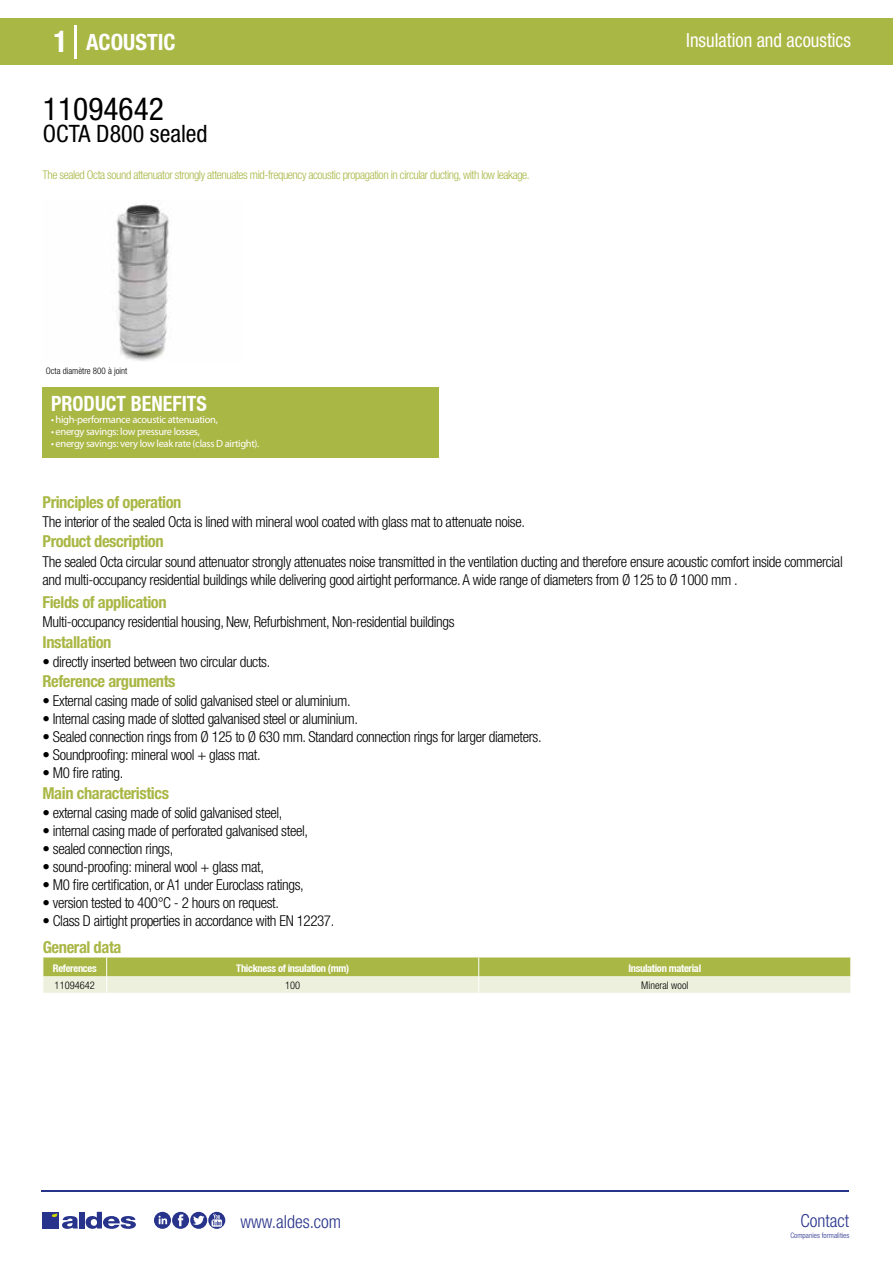
<style>
.page{position:relative;width:893px;height:1263px;background:#fff}
.page>*{position:absolute;margin:0;border:0;box-sizing:border-box;transform-origin:0 0}
.t1{font:condensed 31.5px "Helvetica Neue LT Std";color:#000}
.t2{font:condensed 24px "Helvetica Neue LT Std";color:#000}
.t3{font:700 condensed 22.5px "Helvetica Neue LT Std";color:#fff}
.t4{font:700 condensed 21px "Helvetica Neue";color:#fff;scale:.95 1}
.t5{font:condensed 19.5px "Helvetica Neue LT Std";color:#fff;scale:.95 1}
.t6{font:300 condensed 18px "Helvetica Neue";color:#28348b}
.t7{font:700 condensed 16.5px "Helvetica Neue LT Std";letter-spacing:-.025em;color:#a9b745}
.t8{font:300 condensed 15px/18px "Helvetica Neue LT Std";letter-spacing:-.025em;color:#000}
.t9{font:300 condensed 12px "Helvetica Neue LT Std";letter-spacing:-.035em;color:#a9b745}
.t10{font:10.5px "Myriad Pro";letter-spacing:-.03em;color:#fff}
.t11{font:700 condensed 10.5px "Helvetica Neue";letter-spacing:-.03em;color:#fff}
.t12{font:300 condensed 10.5px "Helvetica Neue";color:#000}
.t13{font:300 condensed 9px "Helvetica Neue";color:#000}
.t14{font:300 condensed 7.5px "Helvetica Neue";color:#28348b}
.s1{font-size:30px}
</style>
<div class="page">
<div style="left:0;top:18px;width:893px;height:46px;background:#a9b745"></div>
<div style="left:43px;top:387px;width:396px;height:70px;background:#a9b745"></div>
<hr style="left:74px;top:25px;width:2px;height:33px;background:#fff">
<svg style="left:116px;top:203px;width:53px;height:158px;background:#b9b8b9"></svg>
<svg style="left:43px;top:957px;width:808px;height:36px;background:#cad28e"></svg>
<hr style="left:41px;top:1190px;width:808px;height:1px;background:#28348b">
<svg style="left:154px;top:1212px;width:71px;height:17px"></svg>
<div style="left:42px;top:1212px;width:17px;height:16px;background:#28348b"></div>
<div style="left:79px;top:1212px;width:5px;height:16px;background:#28348b"></div>
<svg style="left:86px;top:1212px;width:50px;height:17px"></svg>
<svg style="left:52px;top:1213px;width:26px;height:16px"></svg>
<h3 class="t3" style="left:54px;top:28px;width:124px"><span class="s1">1</span> ACOUSTIC</h3>
<h3 class="t5" style="left:686px;top:29px;width:175px">Insulation and acoustics</h3>
<h1 class="t1" style="left:43px;top:91px;width:122px">11094642</h1>
<h2 class="t2" style="left:43px;top:120px;width:166px">OCTA D800 sealed</h2>
<p class="t9" style="left:43px;top:167px;width:489px">The sealed Octa sound attenuator strongly attenuates mid-frequency acoustic propagation in circular ducting, with low leakage.</p>
<p class="t13" style="left:46px;top:365px;width:83px">Octa diamètre 800 à joint</p>
<h3 class="t4" style="left:51px;top:391px;width:166px">PRODUCT BENEFITS</h3>
<p class="t10" style="left:51px;top:413px;width:168px">• high-performance acoustic attenuation,</p>
<p class="t10" style="left:51px;top:425px;width:150px">• energy savings: low pressure losses,</p>
<p class="t10" style="left:51px;top:437px;width:210px">• energy savings: very low leak rate (class D airtight).</p>
<p class="t7" style="left:43px;top:492px;width:140px">Principles of operation</p>
<p class="t7" style="left:43px;top:531px;width:123px">Product description</p>
<p class="t8" style="left:43px;top:513px;width:484px">The interior of the sealed Octa is lined with mineral wool coated with glass mat to attenuate noise.</p>
<p class="t8" style="left:43px;top:552px;width:802px">The sealed Octa circular sound attenuator strongly attenuates noise transmitted in the ventilation ducting and therefore ensure acoustic comfort inside commercial and multi-occupancy residential buildings while delivering good airtight performance. A wide range of diameters from Ø 125 to Ø 1000 mm .</p>
<p class="t8" style="left:43px;top:613px;width:413px">Multi-occupancy residential housing, New, Refurbishment, Non-residential buildings</p>
<p class="t8" style="left:43px;top:652px;width:229px">• directly inserted between two circular ducts.</p>
<p class="t7" style="left:43px;top:592px;width:126px">Fields of application</p>
<p class="t7" style="left:43px;top:632px;width:70px">Installation</p>
<p class="t7" style="left:43px;top:671px;width:135px">Reference arguments</p>
<p class="t8" style="left:43px;top:692px;width:310px">• External casing made of solid galvanised steel or aluminium.</p>
<p class="t8" style="left:43px;top:710px;width:317px">• Internal casing made of slotted galvanised steel or aluminium.</p>
<p class="t8" style="left:43px;top:728px;width:501px">• Sealed connection rings from Ø 125 to Ø 630 mm. Standard connection rings for larger diameters.</p>
<p class="t8" style="left:43px;top:746px;width:220px">• Soundproofing: mineral wool + glass mat.</p>
<p class="t8" style="left:43px;top:764px;width:82px">• M0 fire rating.</p>
<p class="t7" style="left:43px;top:783px;width:128px">Main characteristics</p>
<p class="t8" style="left:43px;top:804px;width:241px">• external casing made of solid galvanised steel,</p>
<p class="t8" style="left:43px;top:822px;width:267px">• internal casing made of perforated galvanised steel,</p>
<p class="t8" style="left:43px;top:840px;width:132px">• sealed connection rings,</p>
<p class="t8" style="left:43px;top:858px;width:223px">• sound-proofing: mineral wool + glass mat,</p>
<p class="t8" style="left:43px;top:876px;width:263px">• M0 fire certification, or A1 under Euroclass ratings,</p>
<p class="t8" style="left:43px;top:894px;width:238px">• version tested to 400°C - 2 hours on request.</p>
<p class="t8" style="left:43px;top:912px;width:293px">• Class D airtight properties in accordance with EN 12237.</p>
<p class="t7" style="left:43px;top:937px;width:80px">General data</p>
<p class="t11" style="left:53px;top:962px;width:45px">References</p>
<p class="t11" style="left:236px;top:962px;width:114px">Thickness of insulation (mm)</p>
<p class="t11" style="left:628px;top:962px;width:74px">Insulation material</p>
<p class="t12" style="left:55px;top:979px;width:42px">11094642</p>
<p class="t12" style="left:285px;top:979px;width:17px">100</p>
<p class="t12" style="left:641px;top:979px;width:49px">Mineral wool</p>
<p class="t6" style="left:240px;top:1211px;width:102px">www.aldes.com</p>
<p class="t6" style="left:800px;top:1211px;width:50px">Contact</p>
<p class="t14" style="left:790px;top:1230px;width:60px">Companies formalities</p>
</div>
